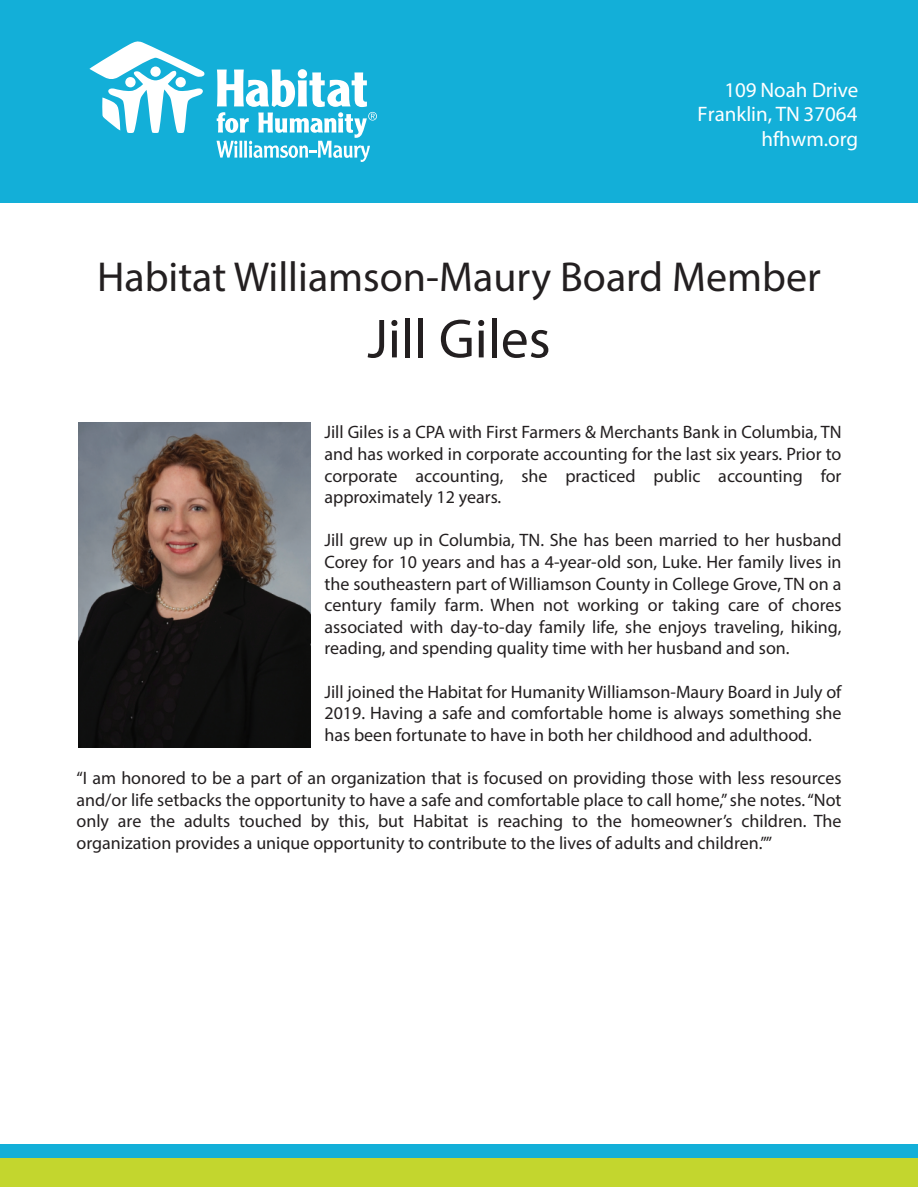
<style>
.page{position:relative;width:918px;height:1188px;background:#fff}
.page>*{position:absolute;margin:0;border:0;box-sizing:border-box;transform-origin:0 0}
.t1{font:55.5px "Myriad Pro";color:#231f20}
.t2{font:42px "Myriad Pro";color:#231f20}
.t3{font:21px/24.8px "Myriad Pro";color:#fff;text-align:right}
.t4{font:18px/21.6px "Myriad Pro";color:#231f20;text-align:justify}
</style>
<div class="page">
<div style="left:0;top:0;width:918px;height:203px;background:#13afd8"></div>
<div style="left:0;top:1145px;width:918px;height:16px;background:#13afd8"></div>
<div style="left:0;top:1158px;width:918px;height:29px;background:#c3d62e"></div>
<svg style="left:89px;top:41px;width:116px;height:92px"></svg>
<svg style="left:217px;top:69px;width:160px;height:93px"></svg>
<img style="left:78px;top:422px;width:233px;height:326px">
<p class="t3" style="left:698px;top:77px;width:162px">109 Noah Drive<br>Franklin, TN 37064 hfhwm.org</p>
<h2 class="t2" style="left:97px;top:251px;width:725px">Habitat Williamson-Maury Board Member</h2>
<h1 class="t1" style="left:367px;top:305px;width:185px">Jill Giles</h1>
<p class="t4" style="left:324px;top:421px;width:519px">Jill Giles is a CPA with First Farmers &amp; Merchants Bank in Columbia, TN and has worked in corporate accounting for the last six years. Prior to corporate accounting, she practiced public accounting for approximately 12 years.</p>
<p class="t4" style="left:324px;top:529px;width:519px">Jill grew up in Columbia, TN. She has been married to her husband Corey for 10 years and has a 4-year-old son, Luke. Her family lives in the southeastern part of Williamson County in College Grove, TN on a century family farm. When not working or taking care of chores associated with day-to-day family life, she enjoys traveling, hiking, reading, and spending quality time with her husband and son.</p>
<p class="t4" style="left:324px;top:681px;width:519px">Jill joined the Habitat for Humanity Williamson-Maury Board in July of 2019. Having a safe and comfortable home is always something she has been fortunate to have in both her childhood and adulthood.</p>
<p class="t4" style="left:76px;top:767px;width:767px">“I am honored to be a part of an organization that is focused on providing those with less resources and/or life setbacks the opportunity to have a safe and comfortable place to call home,” she notes. “Not only are the adults touched by this, but Habitat is reaching to the homeowner’s children. The organization provides a unique opportunity to contribute to the lives of adults and children.””</p>
</div>
